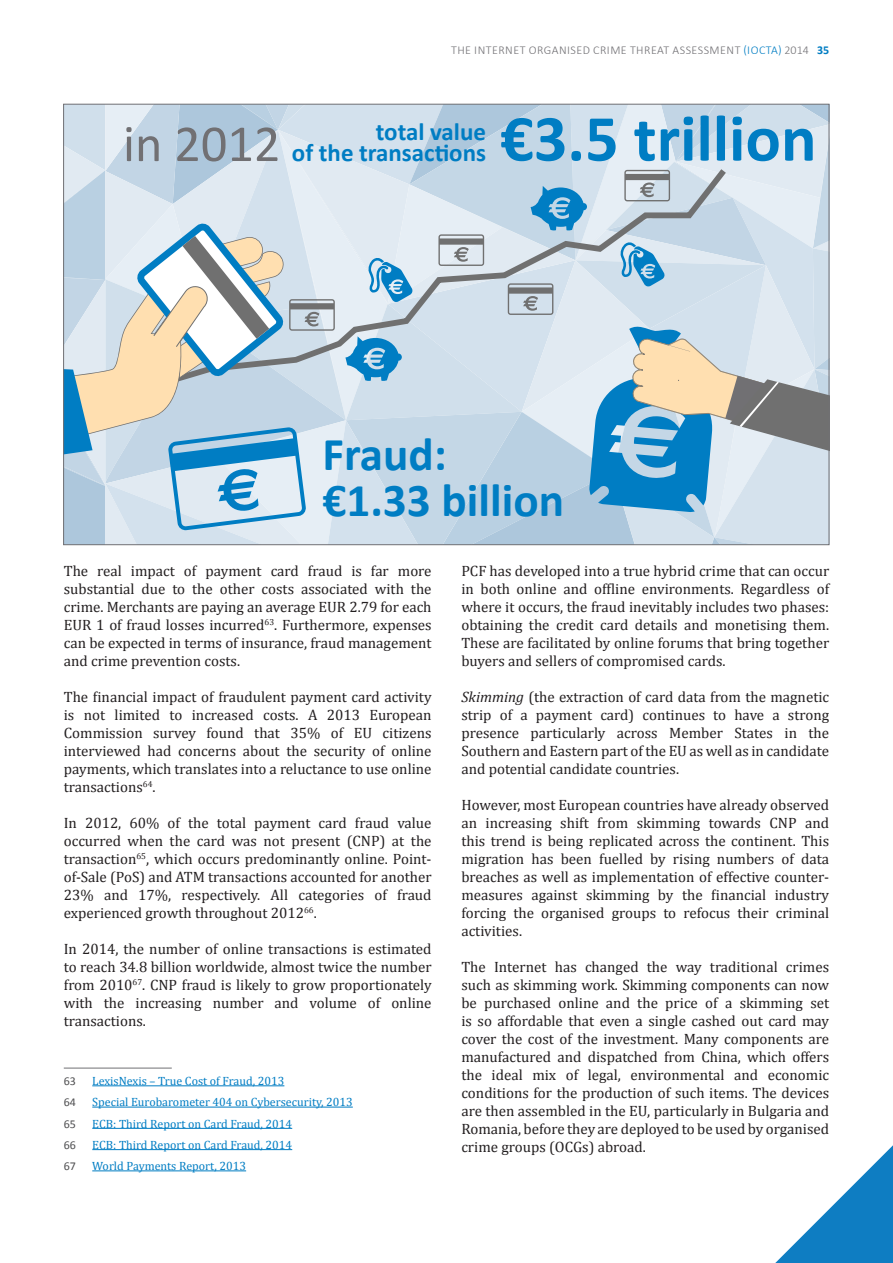
<style>
.page{position:relative;width:893px;height:1263px;background:#fff}
.page>*{position:absolute;margin:0;border:0;box-sizing:border-box;transform-origin:0 0}
.t1{font:700 66.3px "Calibri";color:#007dc3}
.t2{font:700 47.25px/45.9px "Calibri";color:#007dc3}
.t3{font:700 24.9px/21.5px "Calibri";color:#007dc3;text-align:right}
.t4{font:15px/18px "Cambria";color:#231f20;text-align:justify}
.t5{font:12px "Cambria";color:#007dc3}
.t6{font:300 12px "Calibri";letter-spacing:.04em;color:#717074}
.t7{font:12px "Calibri";color:#4d4d4f}
.s1{color:#007dc3}
.s2{font-weight:700;color:#007dc3}
.s3{font-weight:400;font-size:52.35px;color:#717073}
.s4{font-style:italic}
</style>
<div class="page">
<svg style="left:775px;top:1145px;width:118px;height:118px"></svg>
<hr style="left:64px;top:1068px;width:108px;height:1px;background:#717074">
<hr style="left:92px;top:1085px;width:192px;height:1px;background:#007dc3">
<hr style="left:92px;top:1107px;width:261px;height:1px;background:#007dc3">
<hr style="left:92px;top:1128px;width:200px;height:1px;background:#007dc3">
<hr style="left:92px;top:1149px;width:200px;height:1px;background:#007dc3">
<hr style="left:92px;top:1170px;width:154px;height:1px;background:#007dc3">
<svg style="left:65px;top:106px;width:762px;height:437px;background:#c2d5e1"></svg>
<p class="t6" style="left:451px;top:43px;width:380px">THE INTERNET ORGANISED CRIME THREAT ASSESSMENT <span class="s1">(IOCTA)</span> 2014 <span class="s2">35</span></p>
<h3 class="t3" style="left:123px;top:121px;width:365px">total value<br><span class="s3">in 2012</span> of the transactions</h3>
<h1 class="t1" style="left:500px;top:96px;width:318px">€3.5 trillion</h1>
<h2 class="t2" style="left:322px;top:431px;width:243px">Fraud: €1.33 billion</h2>
<p class="t4" style="left:64px;top:562px;width:369px">The real impact of payment card fraud is far more substantial due to the other costs associated with the crime. Merchants are paying an average EUR 2.79 for each EUR 1 of fraud losses incurred<sup>63</sup>. Furthermore, expenses can be expected in terms of insurance, fraud management and crime prevention costs.</p>
<p class="t4" style="left:64px;top:688px;width:369px">The financial impact of fraudulent payment card activity is not limited to increased costs. A 2013 European Commission survey found that 35% of EU citizens interviewed had concerns about the security of online payments, which translates into a reluctance to use online transactions<sup>64</sup>.</p>
<p class="t4" style="left:64px;top:814px;width:369px">In 2012, 60% of the total payment card fraud value occurred when the card was not present (CNP) at the transaction<sup>65</sup>, which occurs predominantly online. Point&shy;of-Sale (PoS) and ATM transactions accounted for another 23% and 17%, respectively. All categories of fraud experienced growth throughout 2012<sup>66</sup>.</p>
<p class="t4" style="left:64px;top:940px;width:369px">In 2014, the number of online transactions is estimated to reach 34.8 billion worldwide, almost twice the number from 2010<sup>67</sup>. CNP fraud is likely to grow proportionately with the increasing number and volume of online transactions.</p>
<p class="t7" style="left:64px;top:1074px;width:14px">63</p>
<p class="t5" style="left:92px;top:1074px;width:194px">LexisNexis – True Cost of Fraud, 2013</p>
<p class="t7" style="left:64px;top:1095px;width:14px">64</p>
<p class="t5" style="left:92px;top:1095px;width:262px">Special Eurobarometer 404 on Cybersecurity, 2013</p>
<p class="t7" style="left:64px;top:1116px;width:14px">65</p>
<p class="t5" style="left:92px;top:1116px;width:201px">ECB: Third Report on Card Fraud, 2014</p>
<p class="t7" style="left:64px;top:1137px;width:14px">66</p>
<p class="t5" style="left:92px;top:1138px;width:201px">ECB: Third Report on Card Fraud, 2014</p>
<p class="t7" style="left:64px;top:1159px;width:14px">67</p>
<p class="t5" style="left:92px;top:1159px;width:155px">World Payments Report, 2013</p>
<p class="t4" style="left:461px;top:562px;width:369px">PCF has developed into a true hybrid crime that can occur in both online and offline environments. Regardless of where it occurs, the fraud inevitably includes two phases: obtaining the credit card details and monetising them.<br>These are facilitated by online forums that bring together buyers and sellers of compromised cards.</p>
<p class="t4" style="left:461px;top:688px;width:369px"><span class="s4">Skimming</span> (the extraction of card data from the magnetic strip of a payment card) continues to have a strong presence particularly across Member States in the Southern and Eastern part of the EU as well as in candidate and potential candidate countries.</p>
<p class="t4" style="left:461px;top:796px;width:369px">However, most European countries have already observed an increasing shift from skimming towards CNP and this trend is being replicated across the continent. This migration has been fuelled by rising numbers of data breaches as well as implementation of effective counter&shy;measures against skimming by the financial industry forcing the organised groups to refocus their criminal activities.</p>
<p class="t4" style="left:461px;top:958px;width:369px">The Internet has changed the way traditional crimes such as skimming work. Skimming components can now be purchased online and the price of a skimming set is so affordable that even a single cashed out card may cover the cost of the investment. Many components are manufactured and dispatched from China, which offers the ideal mix of legal, environmental and economic conditions for the production of such items. The devices are then assembled in the EU, particularly in Bulgaria and Romania, before they are deployed to be used by organised crime groups (OCGs) abroad.</p>
</div>
